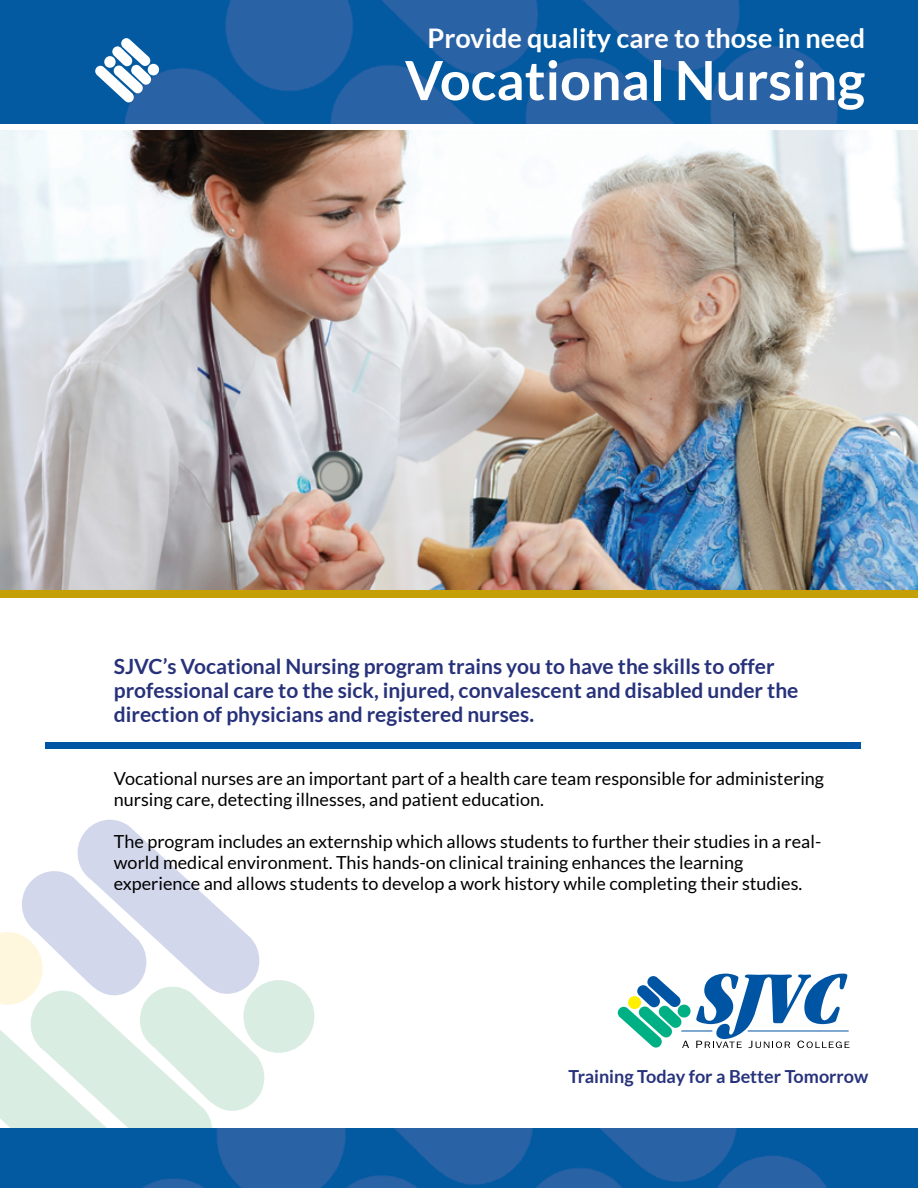
<style>
.page{position:relative;width:918px;height:1188px;background:#fff}
.page>*{position:absolute;margin:0;border:0;box-sizing:border-box;transform-origin:0 0}
.t1{font:700 54px "Lato";color:#fff}
.t2{font:700 27px "Lato";color:#fff}
.t3{font:700 21px/24px "Lato";color:#27327b}
.t4{font:18px/21px "Lato";color:#000}
.t5{font:700 18px "Lato";color:#27327b}
</style>
<div class="page">
<svg style="left:0;top:820px;width:264px;height:308px"></svg>
<div style="left:243px;top:980px;width:71px;height:73px;background:#daede3;border-radius:50%"></div>
<img style="left:0;top:131px;width:918px;height:460px">
<svg style="left:678px;top:1005px;width:13px;height:13px"></svg>
<hr style="left:681px;top:1031px;width:31px;height:1px;background:#0054a4">
<svg style="left:618px;top:976px;width:71px;height:72px"></svg>
<svg style="left:696px;top:974px;width:154px;height:74px"></svg>
<img style="left:0;top:1128px;width:918px;height:60px">
<div style="left:0;top:591px;width:918px;height:7px;background:#c4a006"></div>
<img style="left:0;top:0;width:918px;height:123px">
<svg style="left:95px;top:38px;width:56px;height:64px"></svg>
<div style="left:104px;top:56px;width:12px;height:12px;background:#fff;border-radius:50%"></div>
<div style="left:148px;top:64px;width:11px;height:11px;background:#fff;border-radius:50%"></div>
<div style="left:45px;top:742px;width:816px;height:7px;background:#0054a4"></div>
<p class="t2" style="left:427px;top:23px;width:439px">Provide quality care to those in need</p>
<p class="t1" style="left:405px;top:50px;width:462px">Vocational Nursing</p>
<p class="t3" style="left:114px;top:654px;width:686px">SJVC’s Vocational Nursing program trains you to have the skills to offer professional care to the sick, injured, convalescent and disabled under the direction of physicians and registered nurses.</p>
<p class="t4" style="left:114px;top:768px;width:712px">Vocational nurses are an important part of a health care team responsible for administering nursing care, detecting illnesses, and patient education.</p>
<p class="t4" style="left:114px;top:831px;width:709px">The program includes an externship which allows students to further their studies in a real&shy;world medical environment. This hands-on clinical training enhances the learning</p>
<p class="t4" style="left:114px;top:873px;width:690px">experience and allows students to develop a work history while completing their studies.</p>
<p class="t5" style="left:568px;top:1066px;width:301px">Training Today for a Better Tomorrow</p>
</div>
